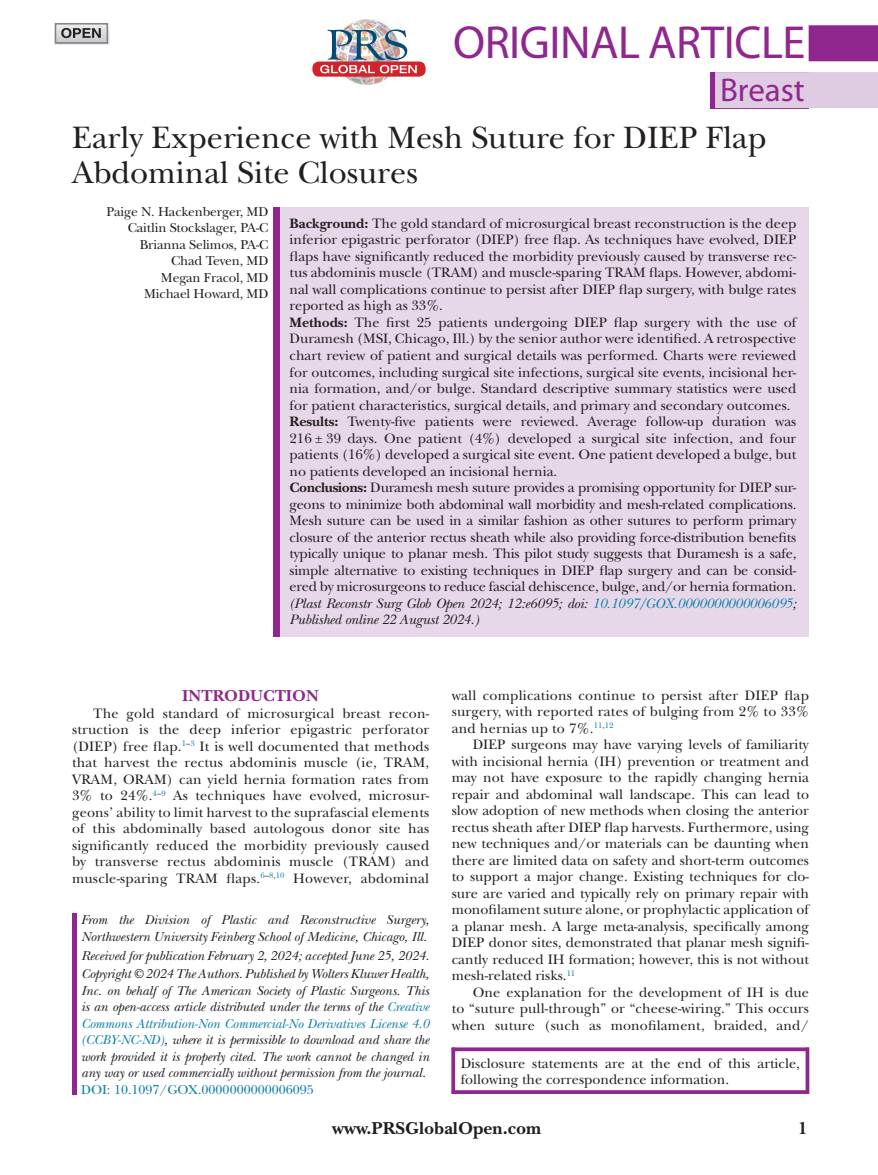
<style>
.page{position:relative;width:878px;height:1175px;background:#fff}
.page>*{position:absolute;margin:0;border:0;box-sizing:border-box;transform-origin:0 0}
.t1{font:46.5px "Myriad Pro";letter-spacing:-.01em;color:#8f278f}
.t2{font:33px "Myriad Pro";color:#8f278f}
.t3{font:32.25px/34.5px "New Baskerville Std";color:#231f20}
.t4{font:700 18px "New Baskerville Std";color:#231f20}
.t5{font:700 16.5px "New Baskerville Std";color:#8f278f}
.t6{font:14.25px/16.5px "New Baskerville Std";color:#231f20;text-align:justify}
.t7{font:italic 13.5px/16.5px "New Baskerville Std";color:#231f20}
.t8{font:13.5px/16.5px "New Baskerville Std";letter-spacing:-.01em;color:#231f20;text-align:right}
.t9{font:13.5px "New Baskerville Std";color:#0f7eac}
.s1{font-weight:700}
.s2{font-style:italic}
.s3{font-style:italic;color:#0f7eac}
.s4{color:#0f7eac}
</style>
<div class="page">
<div style="left:710px;top:72px;width:98px;height:36px;background:#8f278f"></div>
<div style="left:715px;top:72px;width:163px;height:36px;background:#dfcce3"></div>
<div style="left:808px;top:25px;width:70px;height:36px;background:#8f278f"></div>
<img style="left:343px;top:20px;width:48px;height:64px">
<div style="left:312px;top:61px;width:113px;height:16px;background:#d1232a;border-radius:7px"></div>
<img style="left:320px;top:29px;width:97px;height:44px">
<div style="left:274px;top:126px;width:534px;height:511px;background:#e6d8e9"></div>
<div style="left:274px;top:205px;width:6px;height:110px;background:#8f278f"></div>
<div style="left:274px;top:304px;width:6px;height:110px;background:#8f278f"></div>
<div style="left:274px;top:403px;width:6px;height:77px;background:#8f278f"></div>
<div style="left:274px;top:469px;width:6px;height:168px;background:#8f278f"></div>
<hr style="left:72px;top:913px;width:4px;height:33px;background:#8f278f">
<hr style="left:72px;top:946px;width:4px;height:19px;background:#8f278f">
<hr style="left:72px;top:965px;width:4px;height:118px;background:#8f278f">
<hr style="left:72px;top:1081px;width:4px;height:13px;background:#8f278f">
<div style="left:272px;top:126px;width:536px;height:80px;background:#fff"></div>
<img style="left:54px;top:23px;width:55px;height:22px">
<svg style="left:451px;top:1047px;width:4px;height:47px"></svg>
<svg style="left:805px;top:1047px;width:4px;height:47px"></svg>
<svg style="left:452px;top:1047px;width:356px;height:4px"></svg>
<svg style="left:452px;top:1090px;width:356px;height:4px"></svg>
<div style="left:55px;top:23px;width:53px;height:21px;border:2px solid #808285"></div>
<svg style="left:61px;top:28px;width:40px;height:10px"></svg>
<h1 class="t1" style="left:453px;top:14px;width:354px">ORIGINAL ARTICLE</h1>
<h2 class="t2" style="left:720px;top:69px;width:86px">BREAST</h2>
<h3 class="t3" style="left:72px;top:121px;width:696px">Early Experience with Mesh Suture for DIEP Flap<br>Abdominal Site Closures</h3>
<p class="t8" style="left:107px;top:203px;width:163px">Paige N. Hackenberger, MD<br>Caitlin Stockslager, PA-C<br>Brianna Selimos, PA-C<br>Chad Teven, MD<br>Megan Fracol, MD<br>Michael Howard, MD</p>
<p class="t6" style="left:289px;top:215px;width:508px;text-align:left"><span class="s1">Background:</span> The gold standard of microsurgical breast reconstruction is the deep inferior epigastric perforator (DIEP) free flap. As techniques have evolved, DIEP flaps have significantly reduced the morbidity previously caused by transverse rec&shy;tus abdominis muscle (TRAM) and muscle-sparing TRAM flaps. However, abdomi&shy;nal wall complications continue to persist after DIEP flap surgery, with bulge rates reported as high as 33%.<br><span class="s1">Methods:</span> The first 25 patients undergoing DIEP flap surgery with the use of Duramesh (MSI, Chicago, Ill.) by the senior author were identified. A retrospective chart review of patient and surgical details was performed. Charts were reviewed for outcomes, including surgical site infections, surgical site events, incisional her&shy;nia formation, and/or bulge. Standard descriptive summary statistics were used for patient characteristics, surgical details, and primary and secondary outcomes.<br><span class="s1">Results:</span> Twenty-five patients were reviewed. Average follow-up duration was 216 ± 39 days. One patient (4%) developed a surgical site infection, and four patients (16%) developed a surgical site event. One patient developed a bulge, but no patients developed an incisional hernia.<br><span class="s1">Conclusions:</span> Duramesh mesh suture provides a promising opportunity for DIEP sur&shy;geons to minimize both abdominal wall morbidity and mesh-related complications.<br>Mesh suture can be used in a similar fashion as other sutures to perform primary closure of the anterior rectus sheath while also providing force-distribution benefits typically unique to planar mesh. This pilot study suggests that Duramesh is a safe, simple alternative to existing techniques in DIEP flap surgery and can be consid&shy;ered by microsurgeons to reduce fascial dehiscence, bulge, and/or hernia formation. <span class="s2">(Plast Reconstr Surg Glob Open 2024; 12:e6095; doi:</span> <span class="s3">10.1097/GOX.0000000000006095</span><span class="s2">; Published online 22 August 2024.)</span></p>
<p class="t5" style="left:182px;top:686px;width:138px">INTRODUCTION</p>
<p class="t6" style="left:72px;top:705px;width:359px;text-indent:21px">The gold standard of microsurgical breast recon&shy;struction is the deep inferior epigastric perforator (DIEP) free flap.<sup>1</sup><sup>–</sup><sup>3</sup> It is well documented that methods that harvest the rectus abdominis muscle (ie, TRAM, VRAM, ORAM) can yield hernia formation rates from 3% to 24%.<sup>4</sup><sup>–</sup><sup>9</sup> As techniques have evolved, microsur&shy;geons’ ability to limit harvest to the suprafascial elements of this abdominally based autologous donor site has significantly reduced the morbidity previously caused by transverse rectus abdominis muscle (TRAM) and muscle-sparing TRAM flaps.<sup>6</sup><sup>–</sup><sup>8</sup><sup>,</sup><sup>10</sup> However, abdominal</p>
<p class="t7" style="left:81px;top:911px;width:349px">From the Division of Plastic and Reconstructive Surgery,<br>Northwestern University Feinberg School of Medicine, Chicago, Ill.</p>
<p class="t7" style="left:81px;top:946px;width:350px;line-height:18.8px">Received for publication February 2, 2024; accepted June 25, 2024.<br>Copyright © 2024 The Authors. Published by Wolters Kluwer Health,</p>
<p class="t7" style="left:81px;top:982px;width:350px;text-align:justify">Inc. on behalf of The American Society of Plastic Surgeons. This is an open-access article distributed under the terms of the <span class="s4">Creative Commons Attribution-Non Commercial-No Derivatives License 4.0 (CCBY-NC-ND)</span>, where it is permissible to download and share the work provided it is properly cited. The work cannot be changed in any way or used commercially without permission from the journal.</p>
<p class="t9" style="left:81px;top:1081px;width:234px">DOI: 10.1097/GOX.0000000000006095</p>
<p class="t6" style="left:452px;top:687px;width:359px">wall complications continue to persist after DIEP flap surgery, with reported rates of bulging from 2% to 33% and hernias up to 7%.<sup>11</sup><sup>,</sup><sup>12</sup></p>
<p class="t6" style="left:451px;top:736px;width:359px;text-indent:21px">DIEP surgeons may have varying levels of familiarity with incisional hernia (IH) prevention or treatment and may not have exposure to the rapidly changing hernia repair and abdominal wall landscape. This can lead to slow adoption of new methods when closing the anterior rectus sheath after DIEP flap harvests. Furthermore, using new techniques and/or materials can be daunting when there are limited data on safety and short-term outcomes to support a major change. Existing techniques for clo&shy;sure are varied and typically rely on primary repair with monofilament suture alone, or prophylactic application of a planar mesh. A large meta-analysis, specifically among DIEP donor sites, demonstrated that planar mesh signifi&shy;cantly reduced IH formation; however, this is not without mesh-related risks.<sup>11</sup></p>
<p class="t6" style="left:451px;top:984px;width:359px;text-indent:21px">One explanation for the development of IH is due to “suture pull-through” or “cheese-wiring.” This occurs when suture (such as monofilament, braided, and/</p>
<p class="t6" style="left:460px;top:1054px;width:341px">Disclosure statements are at the end of this article, following the correspondence information.</p>
<p class="t4" style="left:332px;top:1118px;width:210px">www.PRSGlobalOpen.com</p>
<p class="t4" style="left:798px;top:1118px;width:11px">1</p>
</div>
